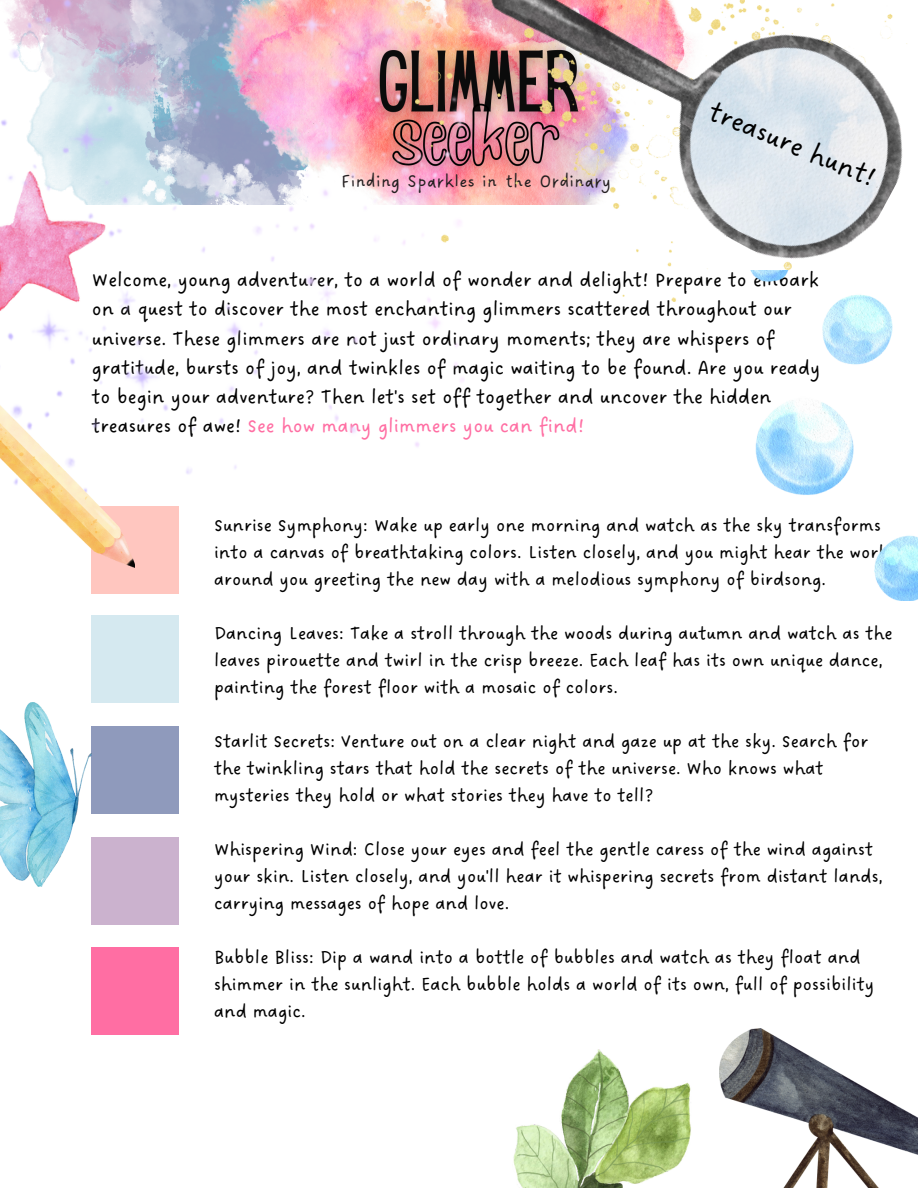
<style>
.page{position:relative;width:918px;height:1188px;background:#fff}
.page>*{position:absolute;margin:0;border:0;box-sizing:border-box;transform-origin:0 0}
.t1{font:29.25px "DO Sans Regular";color:#000}
.t2{font:21px/29.2px "DO Sans Regular";color:#000}
.t3{font:19.5px/27px "DO Sans Regular";color:#000}
.t4{font:19.35px "DO Sans Regular Alt";color:#231f20}
.s1{color:#ff6ea3}
</style>
<div class="page">
<img style="left:465px;top:0;width:442px;height:295px">
<div style="left:92px;top:507px;width:87px;height:87px;background:#ffc6bf"></div>
<div style="left:92px;top:616px;width:87px;height:87px;background:#d5e9f0"></div>
<div style="left:92px;top:726px;width:87px;height:87px;background:#8f9abc"></div>
<div style="left:92px;top:837px;width:87px;height:87px;background:#cbb2ce"></div>
<div style="left:92px;top:948px;width:87px;height:87px;background:#ff6ea3"></div>
<img style="left:719px;top:270px;width:199px;height:331px">
<img style="left:719px;top:1029px;width:199px;height:159px">
<img style="left:0;top:0;width:465px;height:474px">
<img style="left:513px;top:1050px;width:178px;height:138px">
<img style="left:0;top:328px;width:135px;height:240px">
<img style="left:0;top:703px;width:92px;height:183px">
<h3 class="t4" style="left:341px;top:170px;width:271px">Finding Sparkles in the Ordinary</h3>
<p class="t1" style="left:718px;top:94px;width:179px;rotate:23deg">treasure hunt!</p>
<p class="t2" style="left:92px;top:266px;width:730px">Welcome, young adventurer, to a world of wonder and delight! Prepare to embark on a quest to discover the most enchanting glimmers scattered throughout our universe. These glimmers are not just ordinary moments; they are whispers of gratitude, bursts of joy, and twinkles of magic waiting to be found. Are you ready to begin your adventure? Then let's set off together and uncover the hidden treasures of awe! <span class="s1">See how many glimmers you can find!</span></p>
<p class="t3" style="left:214px;top:513px;width:683px">Sunrise Symphony: Wake up early one morning and watch as the sky transforms into a canvas of breathtaking colors. Listen closely, and you might hear the world around you greeting the new day with a melodious symphony of birdsong.</p>
<p class="t3" style="left:214px;top:621px;width:680px">Dancing Leaves: Take a stroll through the woods during autumn and watch as the leaves pirouette and twirl in the crisp breeze. Each leaf has its own unique dance, painting the forest floor with a mosaic of colors.</p>
<p class="t3" style="left:214px;top:729px;width:656px">Starlit Secrets: Venture out on a clear night and gaze up at the sky. Search for the twinkling stars that hold the secrets of the universe. Who knows what mysteries they hold or what stories they have to tell?</p>
<p class="t3" style="left:214px;top:837px;width:670px">Whispering Wind: Close your eyes and feel the gentle caress of the wind against your skin. Listen closely, and you'll hear it whispering secrets from distant lands, carrying messages of hope and love.</p>
<p class="t3" style="left:214px;top:945px;width:662px">Bubble Bliss: Dip a wand into a bottle of bubbles and watch as they float and shimmer in the sunlight. Each bubble holds a world of its own, full of possibility and magic.</p>
</div>
